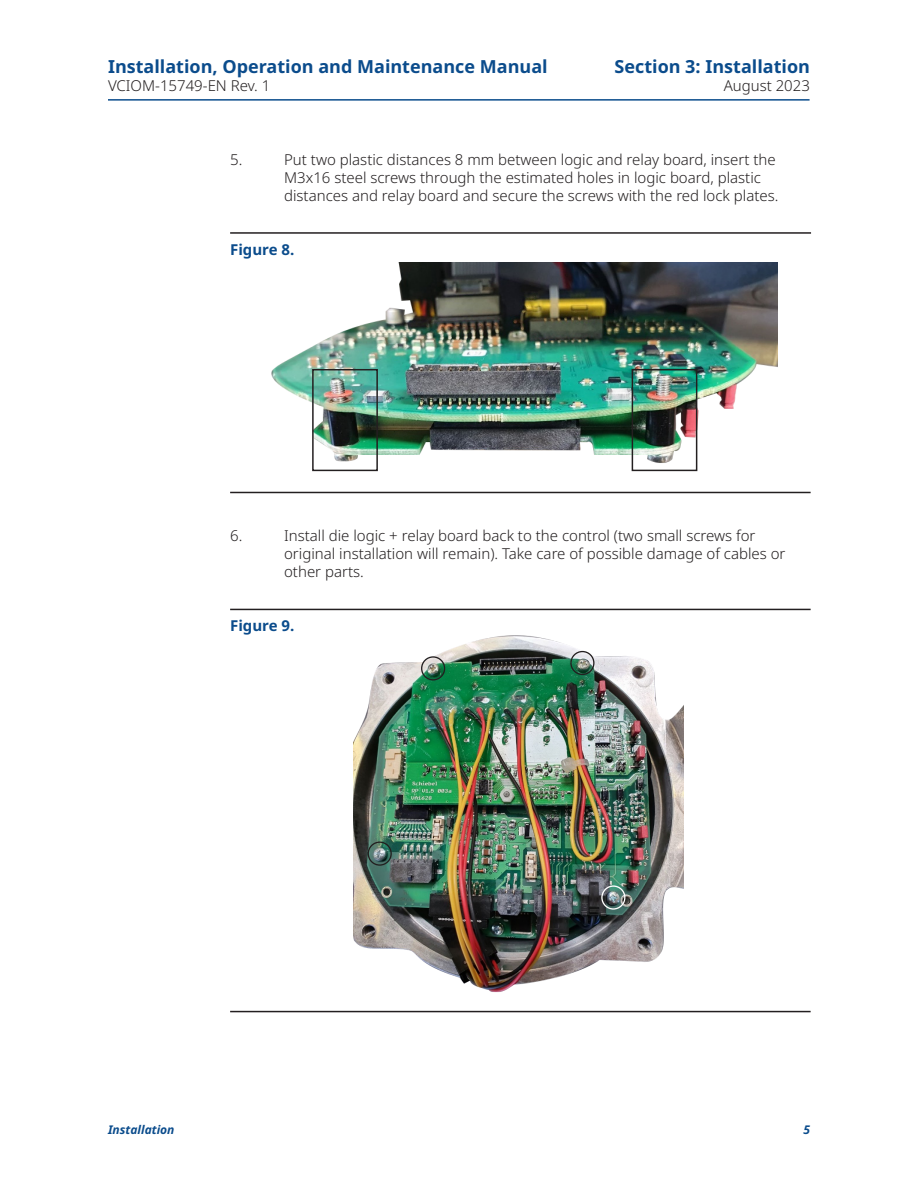
<style>
.page{position:relative;width:918px;height:1188px;background:#fff}
.page>*{position:absolute;margin:0;border:0;box-sizing:border-box;transform-origin:0 0}
.t1{font:700 18px "Noto Sans";color:#0b4c8c}
._01_Body_text_numbered_lvl_1{font:300 15px/18px "Noto Sans";color:#231f20}
.t2{font:700 15px "Noto Sans";color:#0b4c8c}
.t3{font:italic 700 12px "Noto Sans";color:#0b4c8c}
</style>
<div class="page">
<img style="left:353px;top:635px;width:331px;height:358px">
<img style="left:259px;top:262px;width:519px;height:232px">
<div style="left:312px;top:369px;width:66px;height:102px;border:2px solid #231f20"></div>
<div style="left:632px;top:369px;width:65px;height:102px;border:2px solid #231f20"></div>
<div style="left:421px;top:656px;width:24px;height:25px;border:1px solid #231f20;border-radius:50%"></div>
<div style="left:570px;top:651px;width:25px;height:24px;border:1px solid #231f20;border-radius:50%"></div>
<div style="left:368px;top:842px;width:24px;height:24px;border:1px solid #231f20;border-radius:50%"></div>
<div style="left:601px;top:885px;width:24px;height:25px;border:1px solid #fff;border-radius:50%"></div>
<hr style="left:108px;top:99px;width:702px;height:2px;background:#0b4c8c">
<hr style="left:230px;top:232px;width:581px;height:2px;background:#231f20">
<hr style="left:230px;top:492px;width:581px;height:1px;background:#231f20">
<hr style="left:230px;top:609px;width:581px;height:1px;background:#231f20">
<hr style="left:230px;top:1011px;width:581px;height:1px;background:#231f20">
<p class="t1" style="left:108px;top:57px;width:441px">Installation, Operation and Maintenance Manual</p>
<p class="_01_Body_text_numbered_lvl_1" style="left:108px;top:77px;width:164px">VCIOM-15749-EN Rev. 1</p>
<p class="t1" style="left:615px;top:57px;width:197px">Section 3: Installation</p>
<p class="_01_Body_text_numbered_lvl_1" style="left:724px;top:76px;width:88px">August 2023</p>
<p class="_01_Body_text_numbered_lvl_1" style="left:230px;top:151px;width:14px">5.</p>
<p class="_01_Body_text_numbered_lvl_1" style="left:284px;top:151px;width:496px">Put two plastic distances 8 mm between logic and relay board, insert the<br>M3x16 steel screws through the estimated holes in logic board, plastic distances and relay board and secure the screws with the red lock plates.</p>
<p class="t2" style="left:230px;top:241px;width:66px">Figure 8.</p>
<p class="_01_Body_text_numbered_lvl_1" style="left:230px;top:527px;width:14px">6.</p>
<p class="_01_Body_text_numbered_lvl_1" style="left:284px;top:527px;width:503px">Install die logic + relay board back to the control (two small screws for original installation will remain). Take care of possible damage of cables or other parts.</p>
<p class="t2" style="left:230px;top:617px;width:66px">Figure 9.</p>
<p class="t3" style="left:108px;top:1121px;width:68px">Installation</p>
<p class="t3" style="left:803px;top:1121px;width:8px">5</p>
</div>
